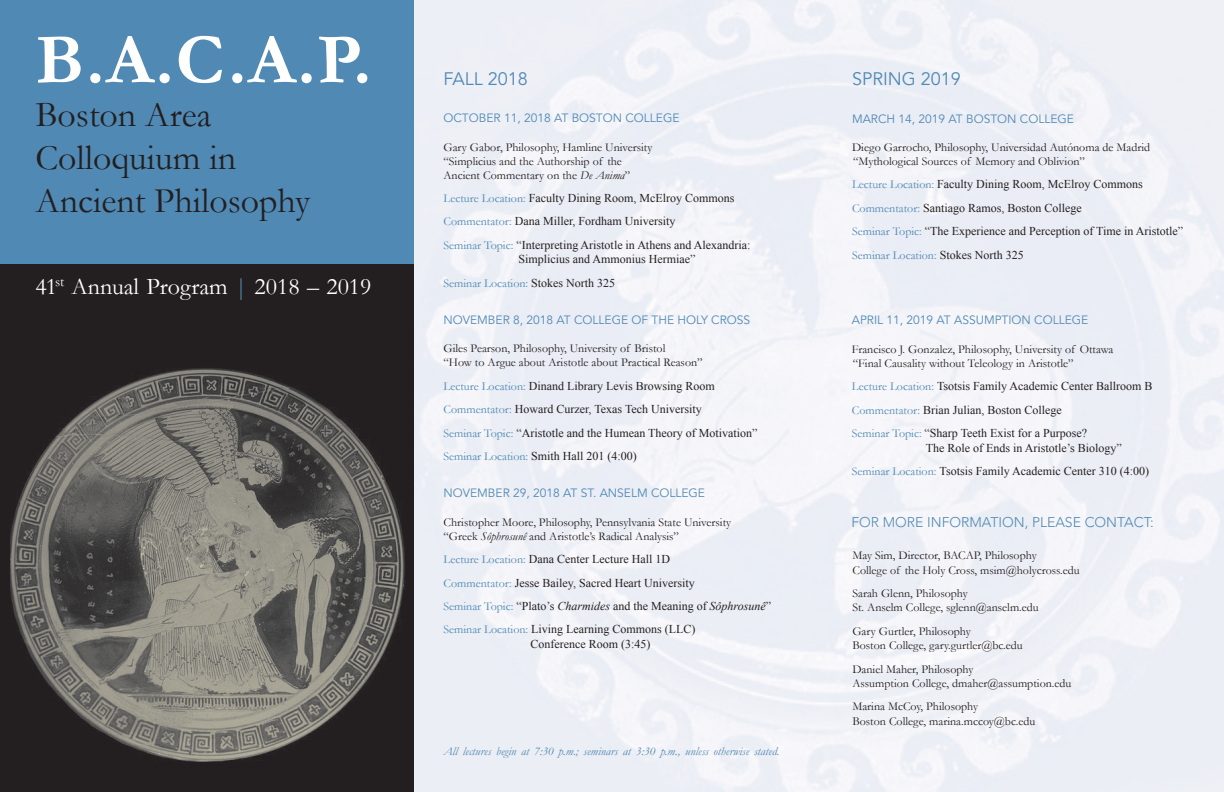
<style>
.page{position:relative;width:1224px;height:792px;background:#fff}
.page>*{position:absolute;margin:0;border:0;box-sizing:border-box;transform-origin:0 0}
.t1{font:700 72px "Garamond";color:#fff}
.t2{font:36px "Garamond";color:#231f20}
.t3{font:24px "Garamond";color:#fff}
.Subhead_1{font:18px "Avenir LT Pro";color:#5089b4}
.subhead_2{font:300 14px "Avenir LT Pro";color:#5089b4}
.t4{font:12px/14.4px "Times New Roman";color:#231f20}
.Body_text{font:12px/14px "Garamond";color:#231f20}
.subhead_2-2{font:12px "Avenir LT Pro";color:#5089b4}
.subhead_2-3{font:12px "Garamond";color:#231f20}
.Default{font:italic 12px "Garamond";color:#5089b4}
.t5{font:12px "Garamond";color:#5089b4}
.s1{color:#5089b4}
.s2{font-style:italic}
.s3{font-family:"Garamond";color:#5089b4}
.s4{font-family:"Times New Roman";color:#231f20}
</style>
<div class="page">
<div style="left:0;top:0;width:414px;height:264px;background:#5089b4"></div>
<div style="left:0;top:264px;width:414px;height:528px;background:#231f20"></div>
<img style="left:11px;top:369px;width:394px;height:392px">
<div style="left:9px;top:367px;width:398px;height:396px;border:1px solid #231f20"></div>
<p class="t1" style="left:35px;top:11px;width:338px">B.A.C.A.P.</p>
<p class="t2" style="left:35px;top:90px;width:177px">Boston Area</p>
<p class="t2" style="left:35px;top:134px;width:202px">Colloquium in</p>
<p class="t2" style="left:35px;top:177px;width:276px">Ancient Philosophy</p>
<p class="t3" style="left:35px;top:270px;width:338px">41<sup>st</sup> Annual Program <span class="s1">|</span> 2018 – 2019</p>
<p class="Subhead_1" style="left:444px;top:68px;width:86px">FALL 2018</p>
<p class="subhead_2-2" style="left:444px;top:111px;width:237px">OCTOBER 11, 2018 AT BOSTON COLLEGE</p>
<p class="Body_text" style="left:444px;top:140px;width:210px">Gary Gabor, Philosophy, Hamline University</p>
<p class="Body_text" style="left:444px;top:154px;width:188px">“Simplicius and the Authorship of the<br>Ancient Commentary on the <span class="s2">De Anima</span>”</p>
<p class="t4" style="left:444px;top:191px;width:292px"><span class="s3">Lecture Location:</span> Faculty Dining Room, McElroy Commons</p>
<p class="t4" style="left:444px;top:214px;width:234px"><span class="s3">Commentator:</span> Dana Miller, Fordham University</p>
<p class="t4" style="left:519px;top:237px;width:234px;text-indent:-75px"><span class="s3">Seminar Topic:</span> “Interpreting Aristotle in Athens and Alexandria:<br>Simplicius and Ammonius Hermiae”</p>
<p class="t5" style="left:444px;top:275px;width:173px">Seminar Location: <span class="s4">Stokes North 325</span></p>
<p class="subhead_2-2" style="left:444px;top:313px;width:308px">NOVEMBER 8, 2018 AT COLLEGE OF THE HOLY CROSS</p>
<p class="Body_text" style="left:444px;top:341px;width:223px">Giles Pearson, Philosophy, University of Bristol</p>
<p class="Body_text" style="left:444px;top:355px;width:261px">“How to Argue about Aristotle about Practical Reason”</p>
<p class="t4" style="left:444px;top:378px;width:273px"><span class="s3">Lecture Location:</span> Dinand Library Levis Browsing Room</p>
<p class="t4" style="left:444px;top:402px;width:260px"><span class="s3">Commentator:</span> Howard Curzer, Texas Tech University</p>
<p class="t4" style="left:444px;top:425px;width:315px"><span class="s3">Seminar Topic:</span> “Aristotle and the Humean Theory of Motivation”</p>
<p class="t4" style="left:444px;top:449px;width:195px"><span class="s3">Seminar Location:</span> Smith Hall 201 (4:00)</p>
<p class="subhead_2-2" style="left:444px;top:486px;width:263px">NOVEMBER 29, 2018 AT ST. ANSELM COLLEGE</p>
<p class="Body_text" style="left:444px;top:515px;width:289px">Christopher Moore, Philosophy, Pennsylvania State University</p>
<p class="Body_text" style="left:444px;top:529px;width:237px">“Greek <span class="s2">Sôphrosunê</span> and Aristotle’s Radical Analysis”</p>
<p class="t4" style="left:444px;top:552px;width:228px"><span class="s3">Lecture Location:</span> Dana Center Lecture Hall 1D</p>
<p class="t4" style="left:444px;top:575px;width:253px"><span class="s3">Commentator:</span> Jesse Bailey, Sacred Heart University</p>
<p class="t4" style="left:444px;top:599px;width:329px"><span class="s3">Seminar Topic:</span> “Plato’s <span class="s2">Charmides</span> and the Meaning of <span class="s2">Sôphrosunê</span>”</p>
<p class="t4" style="left:531px;top:622px;width:167px;text-indent:-87px"><span class="s3">Seminar Location:</span> Living Learning Commons (LLC)<br>Conference Room (3:45)</p>
<p class="Default" style="left:444px;top:743px;width:338px">All lectures begin at 7:30 p.m.; seminars at 3:30 p.m., unless otherwise stated.</p>
<p class="Subhead_1" style="left:852px;top:68px;width:110px">SPRING 2019</p>
<p class="subhead_2-2" style="left:852px;top:111px;width:223px">MARCH 14, 2019 AT BOSTON COLLEGE</p>
<p class="subhead_2-3" style="left:852px;top:139px;width:300px">Diego Garrocho, Philosophy, Universidad Autónoma de Madrid</p>
<p class="Body_text" style="left:853px;top:154px;width:233px">“Mythological Sources of Memory and Oblivion”</p>
<p class="t4" style="left:852px;top:177px;width:292px"><span class="s3">Lecture Location:</span> Faculty Dining Room, McElroy Commons</p>
<p class="t4" style="left:852px;top:200px;width:231px"><span class="s3">Commentator:</span> Santiago Ramos, Boston College</p>
<p class="t4" style="left:852px;top:224px;width:333px"><span class="s3">Seminar Topic:</span> “The Experience and Perception of Time in Aristotle”</p>
<p class="t5" style="left:852px;top:247px;width:173px">Seminar Location: <span class="s4">Stokes North 325</span></p>
<p class="subhead_2-2" style="left:852px;top:313px;width:238px">APRIL 11, 2019 AT ASSUMPTION COLLEGE</p>
<p class="subhead_2-3" style="left:852px;top:341px;width:263px">Francisco J. Gonzalez, Philosophy, University of Ottawa</p>
<p class="Body_text" style="left:853px;top:356px;width:222px">“Final Causality without Teleology in Aristotle”</p>
<p class="t4" style="left:852px;top:379px;width:302px"><span class="s3">Lecture Location:</span> Tsotsis Family Academic Center Ballroom B</p>
<p class="t4" style="left:852px;top:402px;width:211px"><span class="s3">Commentator:</span> Brian Julian, Boston College</p>
<p class="t4" style="left:926px;top:426px;width:197px;text-indent:-74px"><span class="s3">Seminar Topic:</span> “Sharp Teeth Exist for a Purpose?<br>The Role of Ends in Aristotle’s Biology”</p>
<p class="t4" style="left:852px;top:464px;width:299px"><span class="s3">Seminar Location:</span> Tsotsis Family Academic Center 310 (4:00)</p>
<p class="subhead_2" style="left:851px;top:514px;width:304px">FOR MORE INFORMATION, PLEASE CONTACT:</p>
<p class="Body_text" style="left:852px;top:548px;width:186px">May Sim, Director, BACAP, Philosophy</p>
<p class="Body_text" style="left:852px;top:563px;width:229px">College of the Holy Cross, msim@holycross.edu</p>
<p class="Body_text" style="left:852px;top:586px;width:117px">Sarah Glenn, Philosophy</p>
<p class="Body_text" style="left:852px;top:600px;width:188px">St. Anselm College, sglenn@anselm.edu</p>
<p class="Body_text" style="left:852px;top:624px;width:120px">Gary Gurtler, Philosophy</p>
<p class="Body_text" style="left:852px;top:638px;width:172px">Boston College, gary.gurtler@bc.edu</p>
<p class="Body_text" style="left:852px;top:662px;width:123px">Daniel Maher, Philosophy</p>
<p class="Body_text" style="left:852px;top:676px;width:221px">Assumption College, dmaher@assumption.edu</p>
<p class="Body_text" style="left:852px;top:699px;width:127px">Marina McCoy, Philosophy</p>
<p class="Body_text" style="left:852px;top:714px;width:184px">Boston College, marina.mccoy@bc.edu</p>
</div>
